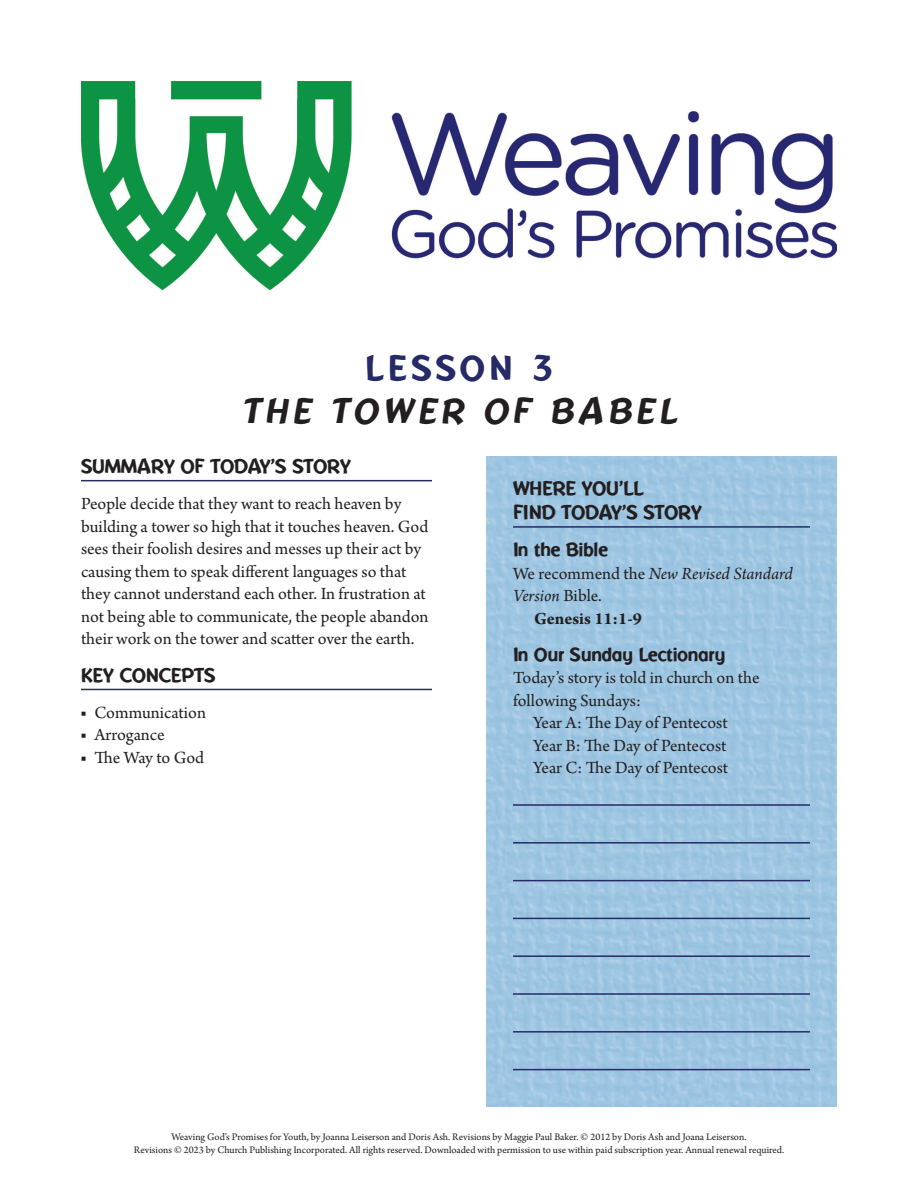
<style>
.page{position:relative;width:918px;height:1188px;background:#fff}
.page>*{position:absolute;margin:0;border:0;box-sizing:border-box;transform-origin:0 0}
.t1{font:italic 36px "Res Publica";color:#231f20}
.t2{font:36px "Res Publica";letter-spacing:.13em;color:#262a67}
.t3{font:20.25px/24.3px "Res Publica";color:#231f20}
.t4{font:19.5px "Res Publica";color:#231f20}
.t5{font:18px/22.5px "Arno Pro";letter-spacing:-.005em;color:#231f20}
.t6{font:italic 18px "Arno Pro";letter-spacing:-.005em;color:#231f20}
.t7{font:700 18px "Arno Pro";color:#231f20}
.t8{font:10.5px/12.6px "Arno Pro";color:#231f20;text-align:center}
.s1{font-style:normal}
</style>
<div class="page">
<img style="left:486px;top:456px;width:351px;height:651px">
<img style="left:81px;top:81px;width:756px;height:208px">
<hr style="left:81px;top:480px;width:351px;height:1px;background:#262a67">
<hr style="left:81px;top:689px;width:351px;height:1px;background:#262a67">
<hr style="left:513px;top:526px;width:297px;height:2px;background:#262a67">
<hr style="left:513px;top:804px;width:297px;height:2px;background:#262a67">
<hr style="left:513px;top:842px;width:297px;height:2px;background:#262a67">
<hr style="left:513px;top:880px;width:297px;height:1px;background:#262a67">
<hr style="left:513px;top:918px;width:297px;height:1px;background:#262a67">
<hr style="left:513px;top:955px;width:297px;height:2px;background:#262a67">
<hr style="left:513px;top:993px;width:297px;height:2px;background:#262a67">
<hr style="left:513px;top:1031px;width:297px;height:2px;background:#262a67">
<hr style="left:513px;top:1069px;width:297px;height:1px;background:#262a67">
<h1 class="t2" style="left:366px;top:346px;width:188px">LESSON 3</h1>
<h1 class="t1" style="left:242px;top:389px;width:444px">THE TOWER OF BABEL</h1>
<p class="t3" style="left:81px;top:454px;width:271px">SUMMARY OF TODAY’S STORY</p>
<p class="t5" style="left:81px;top:493px;width:349px">People decide that they want to reach heaven by building a tower so high that it touches heaven. God sees their foolish desires and messes up their act by causing them to speak different languages so that they cannot understand each other. In frustration at not being able to communicate, the people abandon their work on the tower and scatter over the earth.</p>
<p class="t3" style="left:81px;top:663px;width:136px">KEY CONCEPTS</p>
<p class="t5" style="left:81px;top:702px;width:127px">■ Communication</p>
<p class="t5" style="left:81px;top:725px;width:85px">■ Arrogance</p>
<p class="t5" style="left:81px;top:747px;width:125px">■ The Way to God</p>
<p class="t3" style="left:513px;top:476px;width:190px">WHERE YOU’LL<br>FIND TODAY’S STORY</p>
<p class="t4" style="left:513px;top:538px;width:96px">In the Bible</p>
<p class="t6" style="left:513px;top:563px;width:282px"><span class="s1">We recommend the</span> New Revised Standard</p>
<p class="t6" style="left:513px;top:586px;width:90px">Version <span class="s1">Bible.</span></p>
<p class="t7" style="left:534px;top:608px;width:109px">Genesis 11:1-9</p>
<p class="t4" style="left:513px;top:642px;width:214px">In Our Sunday Lectionary</p>
<p class="t5" style="left:513px;top:668px;width:248px">Today’s story is told in church on the</p>
<p class="t5" style="left:513px;top:690px;width:129px">following Sundays:</p>
<p class="t5" style="left:533px;top:713px;width:196px">Year A: The Day of Pentecost</p>
<p class="t5" style="left:533px;top:735px;width:195px">Year B: The Day of Pentecost</p>
<p class="t5" style="left:533px;top:758px;width:196px">Year C: The Day of Pentecost</p>
<p class="t8" style="left:134px;top:1131px;width:652px">Weaving God’s Promises for Youth, by Joanna Leiserson and Doris Ash. Revisions by Maggie Paul Baker. © 2012 by Doris Ash and Joana Leiserson.<br>Revisions © 2023 by Church Publishing Incorporated. All rights reserved. Downloaded with permission to use within paid subscription year. Annual renewal required.</p>
</div>
